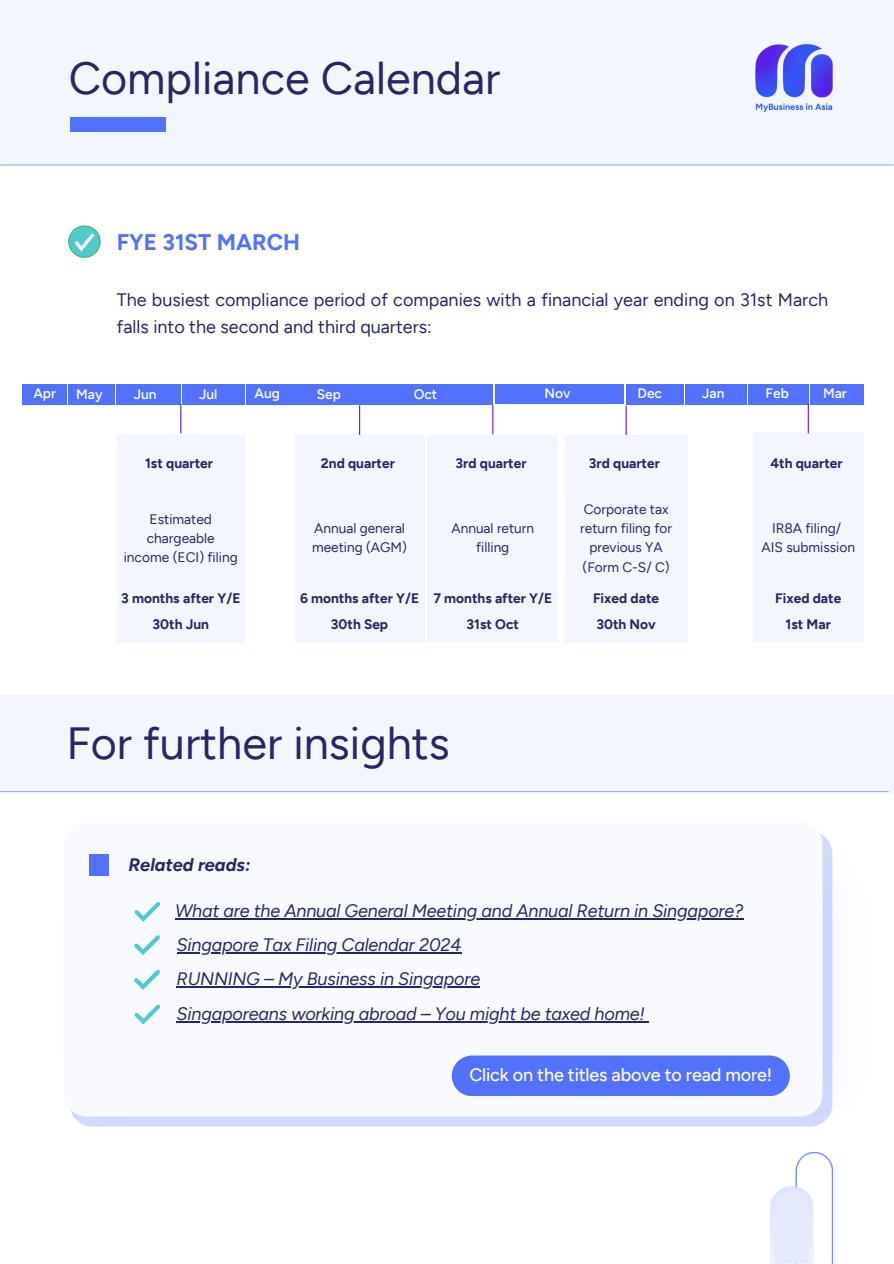
<style>
.page{position:relative;width:894px;height:1264px;background:#fff}
.page>*{position:absolute;margin:0;border:0;box-sizing:border-box;transform-origin:0 0}
.t1{font:45px "Oak Sans";color:#272765}
.t2{font:700 22.5px "Oak Sans";color:#5271ff}
.t3{font:italic 18px "Oak Sans";letter-spacing:-.01em;color:#272765}
.t4{font:18px/27px "Oak Sans";color:#272765}
.t5{font:500 18px "Oak Sans";letter-spacing:-.01em;color:#fff}
.t6{font:italic 700 18px "Oak Sans";color:#272765}
.t7{font:13.8px/19.2px "Oak Sans";color:#272765;text-align:center}
.t8{font:700 13.8px "Oak Sans";color:#272765}
.t9{font:700 13.65px "Oak Sans";color:#272765}
.t10{font:13.65px/19.2px "Oak Sans";color:#272765;text-align:center}
.t11{font:600 13.65px "Oak Sans";color:#f9faff}
</style>
<div class="page">
<div style="left:0;top:1px;width:893px;height:164px;background:#f3f5ff"></div>
<hr style="left:1px;top:164px;width:891px;height:1px;background:#9aacfd">
<img style="left:770px;top:1152px;width:62px;height:110px">
<img style="left:755px;top:44px;width:78px;height:68px">
<div style="left:69px;top:226px;width:31px;height:31px;background:#51cacc;border-radius:50%"></div>
<div style="left:69px;top:226px;width:31px;height:31px;border:1px solid #3fb24f;border-radius:50%"></div>
<svg style="left:74px;top:233px;width:20px;height:18px"></svg>
<div style="left:182px;top:384px;width:62px;height:20px;background:#5271ff"></div>
<div style="left:23px;top:384px;width:44px;height:20px;background:#5271ff"></div>
<div style="left:68px;top:384px;width:47px;height:20px;background:#5271ff"></div>
<div style="left:116px;top:384px;width:65px;height:20px;background:#5271ff"></div>
<div style="left:116px;top:434px;width:129px;height:208px;background:#f3f5ff"></div>
<svg style="left:180px;top:404px;width:1px;height:29px"></svg>
<div style="left:246px;top:384px;width:47px;height:20px;background:#5271ff"></div>
<div style="left:294px;top:384px;width:65px;height:20px;background:#5271ff"></div>
<div style="left:360px;top:384px;width:132px;height:20px;background:#5271ff"></div>
<div style="left:294px;top:435px;width:130px;height:208px;background:#f3f5ff"></div>
<hr style="left:359px;top:405px;width:1px;height:30px;background:#5e17eb">
<div style="left:427px;top:435px;width:131px;height:206px;background:#f3f5ff"></div>
<svg style="left:492px;top:405px;width:1px;height:29px"></svg>
<div style="left:685px;top:384px;width:61px;height:20px;background:#5271ff"></div>
<div style="left:748px;top:384px;width:60px;height:20px;background:#5271ff"></div>
<div style="left:809px;top:384px;width:54px;height:20px;background:#5271ff"></div>
<div style="left:752px;top:432px;width:111px;height:209px;background:#f3f5ff"></div>
<svg style="left:807px;top:404px;width:1px;height:29px"></svg>
<div style="left:495px;top:384px;width:128px;height:20px;background:#5271ff"></div>
<div style="left:626px;top:384px;width:57px;height:20px;background:#5271ff"></div>
<div style="left:564px;top:435px;width:124px;height:207px;background:#f3f5ff"></div>
<hr style="left:625px;top:405px;width:1px;height:30px;background:#5e17eb">
<svg style="left:70px;top:831px;width:762px;height:295px;background:#d3daff"></svg>
<div style="left:64px;top:822px;width:758px;height:294px;background:#f9faff;border-radius:22px"></div>
<div style="left:89px;top:854px;width:20px;height:22px;background:#5271ff"></div>
<div style="left:451px;top:1055px;width:338px;height:41px;background:#5271ff"></div>
<svg style="left:134px;top:902px;width:26px;height:19px"></svg>
<svg style="left:134px;top:935px;width:26px;height:20px"></svg>
<svg style="left:134px;top:970px;width:26px;height:19px"></svg>
<svg style="left:134px;top:1004px;width:26px;height:20px"></svg>
<hr style="left:175px;top:918px;width:568px;height:1px;background:#272765">
<hr style="left:176px;top:1021px;width:473px;height:1px;background:#272765">
<hr style="left:176px;top:952px;width:285px;height:1px;background:#272765">
<hr style="left:176px;top:986px;width:304px;height:1px;background:#272765">
<div style="left:0;top:695px;width:893px;height:98px;background:#f3f5ff"></div>
<hr style="left:0;top:791px;width:887px;height:1px;background:#9aacfd">
<div style="left:70px;top:117px;width:95px;height:15px;background:#5271ff"></div>
<h3 class="t1" style="left:69px;top:51px;width:433px">Compliance Calendar</h3>
<h1 class="t2" style="left:117px;top:228px;width:185px">FYE 31ST MARCH</h1>
<p class="t4" style="left:117px;top:287px;width:712px">The busiest compliance period of companies with a financial year ending on 31st March falls into the second and third quarters:</p>
<h2 class="t11" style="left:33px;top:385px;width:24px">Apr</h2>
<h4 class="t11" style="left:76px;top:386px;width:28px">May</h4>
<h5 class="t11" style="left:134px;top:386px;width:24px">Jun</h5>
<h5 class="t11" style="left:199px;top:386px;width:20px">Jul</h5>
<h5 class="t11" style="left:254px;top:385px;width:27px">Aug</h5>
<h5 class="t11" style="left:317px;top:385px;width:26px">Sep</h5>
<h5 class="t11" style="left:413px;top:385px;width:25px">Oct</h5>
<h5 class="t11" style="left:544px;top:385px;width:27px">Nov</h5>
<p class="t11" style="left:637px;top:385px;width:26px">Dec</p>
<h5 class="t11" style="left:702px;top:385px;width:24px">Jan</h5>
<p class="t11" style="left:765px;top:385px;width:25px">Feb</p>
<h5 class="t11" style="left:822px;top:385px;width:25px">Mar</h5>
<h5 class="t8" style="left:145px;top:455px;width:70px">1st quarter</h5>
<h5 class="t7" style="left:124px;top:509px;width:115px">Estimated chargeable income (ECI) filing</h5>
<h5 class="t9" style="left:321px;top:455px;width:75px">2nd quarter</h5>
<h5 class="t10" style="left:312px;top:519px;width:96px;text-align:left">Annual general meeting (AGM)</h5>
<h5 class="t9" style="left:455px;top:455px;width:72px">3rd quarter</h5>
<h5 class="t10" style="left:451px;top:519px;width:84px">Annual return filling</h5>
<h5 class="t9" style="left:588px;top:455px;width:72px">3rd quarter</h5>
<h5 class="t10" style="left:580px;top:499px;width:93px">Corporate tax return filing for previous YA (Form C-S/ C)</h5>
<p class="t8" style="left:770px;top:455px;width:74px">4th quarter</p>
<h5 class="t7" style="left:771px;top:519px;width:71px">IR8A filing/</h5>
<h5 class="t7" style="left:761px;top:538px;width:95px">AIS submission</h5>
<p class="t8" style="left:121px;top:590px;width:121px">3 months after Y/E</p>
<h5 class="t9" style="left:300px;top:590px;width:121px">6 months after Y/E</h5>
<h5 class="t9" style="left:433px;top:590px;width:120px">7 months after Y/E</h5>
<p class="t9" style="left:593px;top:590px;width:68px">Fixed date</p>
<h5 class="t9" style="left:775px;top:590px;width:68px">Fixed date</h5>
<h5 class="t8" style="left:152px;top:615px;width:58px">30th Jun</h5>
<h5 class="t9" style="left:331px;top:615px;width:59px">30th Sep</h5>
<h5 class="t9" style="left:466px;top:615px;width:54px">31st Oct</h5>
<h5 class="t9" style="left:596px;top:615px;width:61px">30th Nov</h5>
<p class="t8" style="left:785px;top:615px;width:47px">1st Mar</p>
<p class="t1" style="left:66px;top:716px;width:385px">For further insights</p>
<h5 class="t6" style="left:129px;top:854px;width:123px">Related reads:</h5>
<h1 class="t3" style="left:175px;top:900px;width:569px">What are the Annual General Meeting and Annual Return in Singapore?</h1>
<p class="t3" style="left:176px;top:934px;width:286px">Singapore Tax Filing Calendar 2024</p>
<p class="t3" style="left:176px;top:968px;width:305px">RUNNING – My Business in Singapore</p>
<p class="t3" style="left:176px;top:1003px;width:469px">Singaporeans working abroad – You might be taxed home!</p>
<h3 class="t5" style="left:469px;top:1064px;width:304px">Click on the titles above to read more!</h3>
</div>
